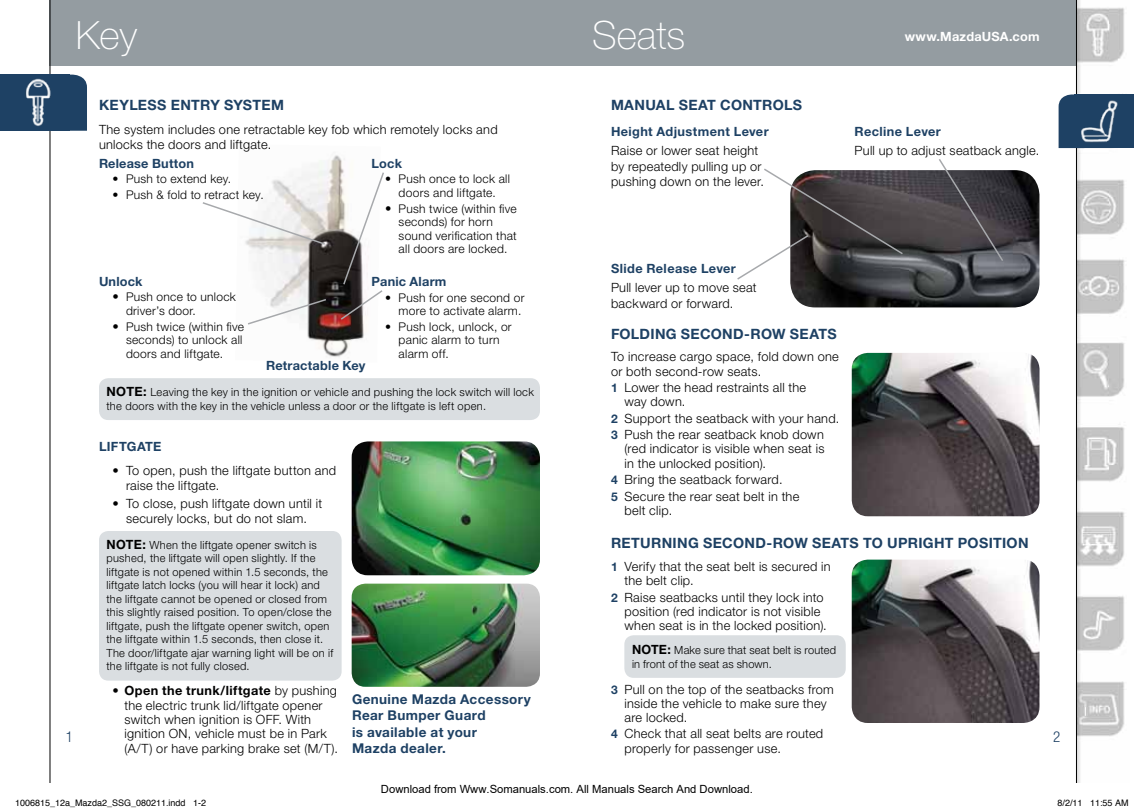
<style>
.page{position:relative;width:1134px;height:810px;background:#fff}
.page>*{position:absolute;margin:0;border:0;box-sizing:border-box;transform-origin:0 0}
.t1{font:100 39px "Helvetica Neue LT Std";color:#fff}
.t2{font:300 condensed 15px "Helvetica Neue LT Std";color:#1e4164}
.t3{font:700 14.25px "Helvetica Neue LT Std";letter-spacing:.025em;color:#1e4164}
.t4{font:700 13.5px/16.2px "Helvetica Neue LT Std";letter-spacing:.03em;color:#1e4164}
.t5{font:300 12.75px/14.2px "Helvetica Neue LT Std";letter-spacing:.02em;color:#000}
.t6{font:700 12.75px "Helvetica Neue LT Std";letter-spacing:.02em;color:#1e4164}
.t7{font:700 12.75px "Helvetica Neue LT Std";letter-spacing:.015em;color:#fff}
.t8{font:300 12px/13.5px "Helvetica Neue LT Std";letter-spacing:.025em;color:#000}
.t9{font:300 11.25px/13.5px "Helvetica Neue LT Std";letter-spacing:.025em;color:#000}
.t10{font:11.25px "Arial";color:#000}
.t11{font:9px "Helvetica";color:#000}
.s1{font-weight:700}
.s2{font-weight:700;font-size:12.75px}
.s3{font-weight:700;font-size:12px;color:#1e4164}
</style>
<div class="page">
<div style="left:99px;top:531px;width:243px;height:150px;background:#dadee1;border-radius:9px"></div>
<div style="left:567px;top:0;width:509px;height:65px;background:#949ca1"></div>
<img style="left:1077px;top:0;width:48px;height:783px">
<hr style="left:1076px;top:0;width:1px;height:783px;background:#000">
<img style="left:790px;top:170px;width:250px;height:137px">
<svg style="left:937px;top:159px;width:68px;height:104px;background:#5c595e"></svg>
<svg style="left:737px;top:168px;width:167px;height:113px"></svg>
<div style="left:1074px;top:94px;width:60px;height:54px;background:#1e4164"></div>
<svg style="left:1059px;top:94px;width:15px;height:54px"></svg>
<img style="left:1081px;top:100px;width:36px;height:43px">
<img style="left:352px;top:441px;width:188px;height:134px">
<div style="left:99px;top:378px;width:441px;height:42px;background:#dadee1;border-radius:9px"></div>
<div style="left:624px;top:635px;width:222px;height:43px;background:#dadee1;border-radius:9px"></div>
<img style="left:352px;top:584px;width:188px;height:103px">
<img style="left:852px;top:353px;width:188px;height:163px">
<img style="left:852px;top:560px;width:188px;height:163px">
<div style="left:50px;top:0;width:526px;height:65px;background:#949ca1"></div>
<hr style="left:50px;top:0;width:1px;height:783px;background:#000">
<div style="left:0;top:75px;width:70px;height:56px;background:#1e4164"></div>
<svg style="left:70px;top:75px;width:17px;height:56px"></svg>
<img style="left:26px;top:78px;width:25px;height:48px">
<img style="left:249px;top:155px;width:115px;height:202px">
<svg style="left:339px;top:171px;width:45px;height:150px"></svg>
<svg style="left:248px;top:298px;width:80px;height:28px"></svg>
<svg style="left:202px;top:201px;width:125px;height:45px"></svg>
<h1 class="t1" style="left:76px;top:13px;width:63px">Key</h1>
<h1 class="t1" style="left:592px;top:13px;width:95px">Seats</h1>
<p class="t7" style="left:905px;top:28px;width:136px">www.MazdaUSA.com</p>
<p class="t2" style="left:66px;top:728px;width:9px">1</p>
<p class="t3" style="left:99px;top:96px;width:187px">KEYLESS ENTRY SYSTEM</p>
<p class="t5" style="left:99px;top:122px;width:400px;line-height:15px">The system includes one retractable key fob which remotely locks and unlocks the doors and liftgate.</p>
<p class="t6" style="left:99px;top:155px;width:97px">Release Button</p>
<p class="t8" style="left:112px;top:172px;width:120px"><span class="s1">•</span> Push to extend key.</p>
<p class="t8" style="left:112px;top:188px;width:153px"><span class="s1">•</span> Push &amp; fold to retract key.</p>
<p class="t6" style="left:372px;top:155px;width:32px">Lock</p>
<p class="t8" style="left:385px;top:172px;width:126px;text-align:center"><span class="s1">•</span> Push once to lock all doors and liftgate.</p>
<p class="t8" style="left:399px;top:201px;width:120px;text-indent:-14px"><span class="s2">•</span> Push twice (within five seconds) for horn sound verification that all doors are locked.</p>
<p class="t6" style="left:99px;top:273px;width:45px">Unlock</p>
<p class="t8" style="left:126px;top:290px;width:111px;text-indent:-13px"><span class="s2">•</span> Push once to unlock driver’s door.</p>
<p class="t8" style="left:126px;top:319px;width:120px;text-indent:-14px"><span class="s2">•</span> Push twice (within five seconds) to unlock all doors and liftgate.</p>
<p class="t6" style="left:372px;top:274px;width:76px">Panic Alarm</p>
<p class="t8" style="left:385px;top:290px;width:141px;text-align:right"><span class="s1">•</span> Push for one second or more to activate alarm.</p>
<p class="t8" style="left:399px;top:320px;width:115px;text-indent:-14px"><span class="s1">•</span> Push lock, unlock, or panic alarm to turn alarm off.</p>
<p class="t6" style="left:266px;top:357px;width:101px">Retractable Key</p>
<p class="t9" style="left:106px;top:385px;width:429px"><span class="s2">NOTE:</span> Leaving the key in the ignition or vehicle and pushing the lock switch will lock the doors with the key in the vehicle unless a door or the liftgate is left open.</p>
<p class="t6" style="left:99px;top:438px;width:64px">LIFTGATE</p>
<p class="t5" style="left:126px;top:462px;width:212px;line-height:15.3px;text-indent:-14px">• To open, push the liftgate button and raise the liftgate.</p>
<p class="t5" style="left:113px;top:495px;width:211px;line-height:15.3px;text-align:center">• To close, push liftgate down until it securely locks, but do not slam.</p>
<p class="t9" style="left:106px;top:538px;width:228px"><span class="s2">NOTE:</span> When the liftgate opener switch is pushed, the liftgate will open slightly. If the liftgate is not opened within 1.5 seconds, the liftgate latch locks (you will hear it lock) and the liftgate cannot be opened or closed from this slightly raised position. To open/close the liftgate, push the liftgate opener switch, open the liftgate within 1.5 seconds, then close it.<br>The door/liftgate ajar warning light will be on if the liftgate is not fully closed.</p>
<p class="t5" style="left:124px;top:684px;width:215px;text-indent:-12px">• <span class="s1">Open the trunk/liftgate</span> by pushing the electric trunk lid/liftgate opener switch when ignition is OFF. With ignition ON, vehicle must be in Park (A/T) or have parking brake set (M/T).</p>
<p class="t4" style="left:352px;top:691px;width:180px">Genuine Mazda Accessory<br>Rear Bumper Guard<br>is available at your<br>Mazda dealer.</p>
<p class="t3" style="left:611px;top:96px;width:193px">MANUAL SEAT CONTROLS</p>
<p class="t6" style="left:611px;top:123px;width:159px">Height Adjustment Lever</p>
<p class="t5" style="left:611px;top:143px;width:154px;line-height:15.3px">Raise or lower seat height by repeatedly pulling up or pushing down on the lever.</p>
<p class="t6" style="left:611px;top:260px;width:126px">Slide Release Lever</p>
<p class="t5" style="left:611px;top:280px;width:147px;line-height:15.3px">Pull lever up to move seat backward or forward.</p>
<p class="t6" style="left:855px;top:123px;width:88px">Recline Lever</p>
<p class="t5" style="left:855px;top:143px;width:186px">Pull up to adjust seatback angle.</p>
<p class="t3" style="left:611px;top:325px;width:227px">FOLDING SECOND-ROW SEATS</p>
<p class="t5" style="left:611px;top:350px;width:229px">To increase cargo space, fold down one or both second-row seats.</p>
<p class="t5" style="left:625px;top:380px;width:183px;text-indent:-13px"><span class="s3">1</span> Lower the head restraints all the way down.</p>
<p class="t5" style="left:611px;top:410px;width:230px;line-height:16.4px"><span class="s3">2</span> Support the seatback with your hand.<br><span class="s3">3</span> Push the rear seatback knob down</p>
<p class="t5" style="left:625px;top:442px;width:202px">(red indicator is visible when seat is in the unlocked position).</p>
<p class="t5" style="left:611px;top:471px;width:190px;line-height:16.4px"><span class="s3">4</span> Bring the seatback forward.<br><span class="s3">5</span> Secure the rear seat belt in the</p>
<p class="t5" style="left:625px;top:503px;width:49px">belt clip.</p>
<p class="t3" style="left:611px;top:534px;width:419px">RETURNING SECOND-ROW SEATS TO UPRIGHT POSITION</p>
<p class="t5" style="left:625px;top:559px;width:208px;text-indent:-13px"><span class="s3">1</span> Verify that the seat belt is secured in the belt clip.</p>
<p class="t5" style="left:625px;top:590px;width:204px;text-indent:-13px"><span class="s3">2</span> Raise seatbacks until they lock into position (red indicator is not visible when seat is in the locked position).</p>
<p class="t9" style="left:632px;top:643px;width:206px;line-height:14.2px"><span class="s2">NOTE:</span> Make sure that seat belt is routed in front of the seat as shown.</p>
<p class="t5" style="left:625px;top:682px;width:211px;text-indent:-13px"><span class="s3">3</span> Pull on the top of the seatbacks from inside the vehicle to make sure they are locked.</p>
<p class="t5" style="left:625px;top:727px;width:200px;text-indent:-13px"><span class="s3">4</span> Check that all seat belts are routed properly for passenger use.</p>
<p class="t10" style="left:381px;top:782px;width:373px">Download from Www.Somanuals.com. All Manuals Search And Download.</p>
<p class="t2" style="left:1053px;top:728px;width:9px">2</p>
<p class="t11" style="left:15px;top:795px;width:193px">1006815_12a_Mazda2_SSG_080211.indd 1-2</p>
<p class="t11" style="left:1058px;top:795px;width:73px">8/2/11 11:55 AM</p>
</div>
